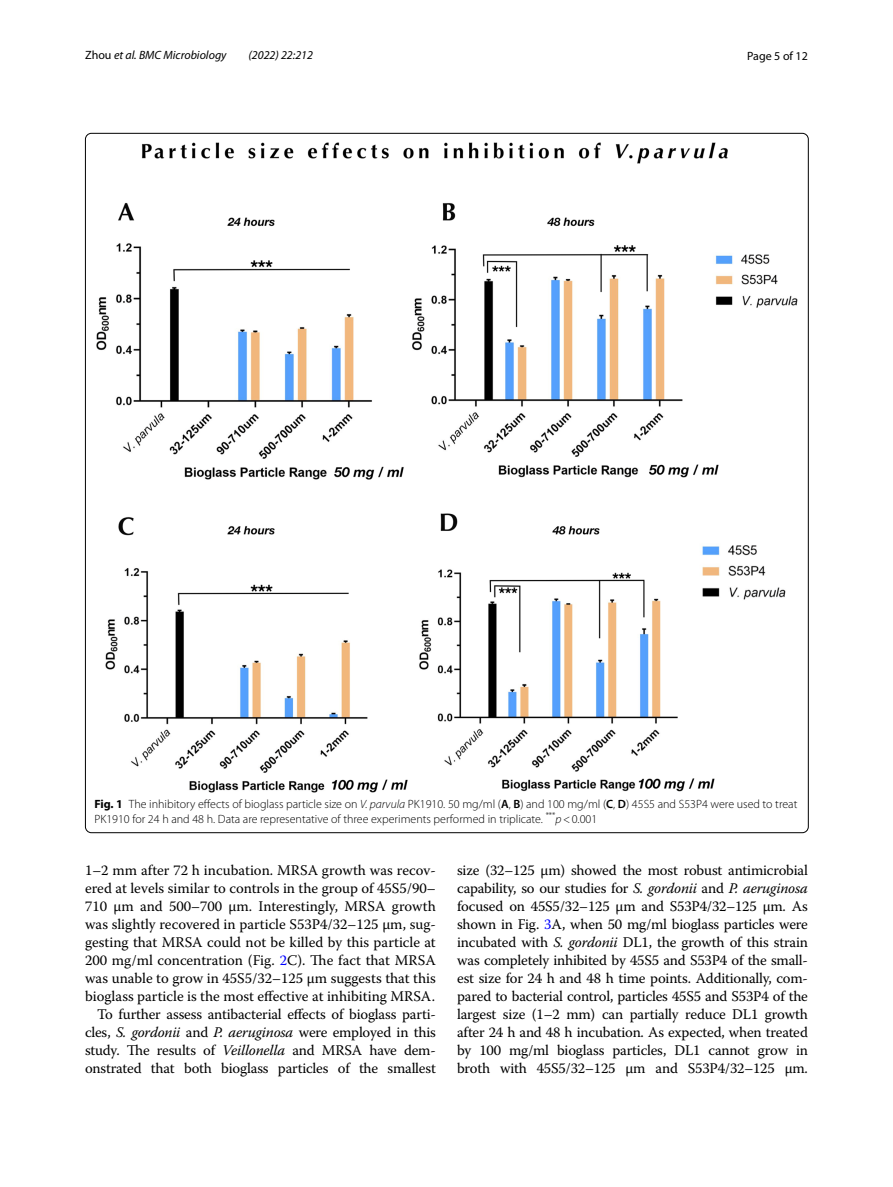
<style>
.page{position:relative;width:893px;height:1187px;background:#fff}
.page>*{position:absolute;margin:0;border:0;box-sizing:border-box;transform-origin:0 0}
.t1{font:14.7px/18px "Warnock Pro";color:#000;text-align:right}
.t2{font:300 12px/15px "Myriad Pro";color:#000}
.t3{font:italic 12px "Myriad Pro";color:#000}
.t4{font:12px "Myriad Pro";color:#000}
.s1{font-style:normal}
.s2{font-weight:700}
.s3{font-style:italic}
.s4{font-weight:600}
.s5{color:#00f}
</style>
<div class="page">
<img style="left:97px;top:142px;width:700px;height:650px">
<p class="t3" style="left:85px;top:48px;width:143px"><span class="s1">Zhou</span> et al. BMC Microbiology</p>
<p class="t3" style="left:248px;top:48px;width:66px">(2022) 22:212</p>
<p class="t4" style="left:747px;top:48px;width:62px">Page 5 of 12</p>
<p class="t2" style="left:94px;top:796px;width:704px"><span class="s2">Fig. 1</span> The inhibitory effects of bioglass particle size on <span class="s3">V. parvula</span> PK1910. 50 mg/ml (<span class="s4">A</span>, <span class="s4">B</span>) and 100 mg/ml (<span class="s4">C</span>, <span class="s4">D</span>) 45S5 and S53P4 were used to treat<br>PK1910 for 24 h and 48 h. Data are representative of three experiments performed in triplicate. <sup>***</sup><span class="s3">p</span>&lt;0.001</p>
<p class="t1" style="left:85px;top:860px;width:352px">1–2 mm after 72 h incubation. MRSA growth was recov&shy;ered at levels similar to controls in the group of 45S5/90– 710 µm and 500–700 µm. Interestingly, MRSA growth was slightly recovered in particle S53P4/32–125 µm, sug&shy;gesting that MRSA could not be killed by this particle at 200 mg/ml concentration (Fig. <span class="s5">2</span>C). The fact that MRSA was unable to grow in 45S5/32–125 µm suggests that this bioglass particle is the most effective at inhibiting MRSA.<br>To further assess antibacterial effects of bioglass parti&shy;cles, <span class="s3">S. gordonii</span> and <span class="s3">P. aeruginosa</span> were employed in this study. The results of <span class="s3">Veillonella</span> and MRSA have dem&shy;onstrated that both bioglass particles of the smallest</p>
<p class="t1" style="left:457px;top:860px;width:352px;text-align:justify">size (32–125 µm) showed the most robust antimicrobial capability, so our studies for <span class="s3">S. gordonii</span> and <span class="s3">P. aeruginosa </span>focused on 45S5/32–125 µm and S53P4/32–125 µm. As shown in Fig. <span class="s5">3</span>A, when 50 mg/ml bioglass particles were incubated with <span class="s3">S. gordonii</span> DL1, the growth of this strain was completely inhibited by 45S5 and S53P4 of the small&shy;est size for 24 h and 48 h time points. Additionally, com&shy;pared to bacterial control, particles 45S5 and S53P4 of the largest size (1–2 mm) can partially reduce DL1 growth after 24 h and 48 h incubation. As expected, when treated by 100 mg/ml bioglass particles, DL1 cannot grow in broth with 45S5/32–125 µm and S53P4/32–125 µm.</p>
</div>
